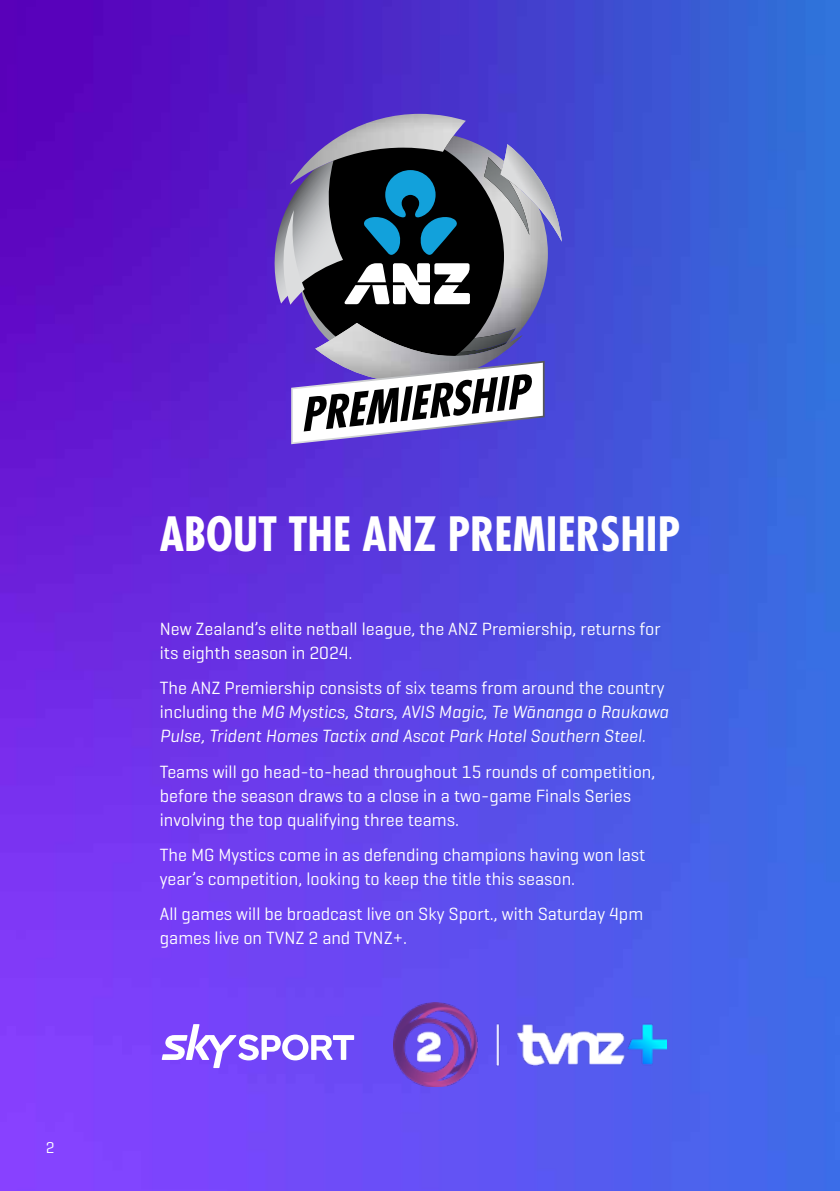
<style>
.page{position:relative;width:840px;height:1191px;background:#fff}
.page>*{position:absolute;margin:0;border:0;box-sizing:border-box;transform-origin:0 0}
.t1{font:700 condensed 46px "Futura Std";color:#fff}
.t2{font:18px/24px "Geogrotesque";color:#fff}
.t3{font:italic 18px/24px "Geogrotesque";color:#fff}
.t4{font:16px "Geogrotesque";color:#fff}
.s1{font-style:normal}
</style>
<div class="page">
<img style="left:0;top:0;width:839px;height:1191px">
<div style="left:294px;top:129px;width:240px;height:236px;background:#000;border-radius:50%"></div>
<img style="left:465px;top:136px;width:82px;height:208px">
<img style="left:483px;top:157px;width:17px;height:78px">
<img style="left:500px;top:144px;width:61px;height:98px">
<img style="left:289px;top:114px;width:176px;height:47px">
<svg style="left:291px;top:323px;width:253px;height:121px"></svg>
<svg style="left:265px;top:161px;width:204px;height:144px"></svg>
<svg style="left:161px;top:1024px;width:193px;height:44px"></svg>
<img style="left:394px;top:1002px;width:272px;height:84px">
<p class="t4" style="left:46px;top:1137px;width:10px">2</p>
<h1 class="t1" style="left:160px;top:505px;width:521px">ABOUT THE ANZ PREMIERSHIP</h1>
<p class="t2" style="left:160px;top:616px;width:502px">New Zealand’s elite netball league, the ANZ Premiership, returns for its eighth season in 2024.</p>
<p class="t3" style="left:160px;top:675px;width:510px"><span class="s1">The ANZ Premiership consists of six teams from around the country including the</span> MG Mystics, Stars, AVIS Magic, Te Wānanga o Raukawa<br>Pulse, Trident Homes Tactix and Ascot Park Hotel Southern Steel.</p>
<p class="t2" style="left:160px;top:759px;width:496px">Teams will go head-to-head throughout 15 rounds of competition, before the season draws to a close in a two-game Finals Series involving the top qualifying three teams.</p>
<p class="t2" style="left:160px;top:842px;width:487px">The MG Mystics come in as defending champions having won last year’s competition, looking to keep the title this season.</p>
<p class="t2" style="left:160px;top:901px;width:484px">All games will be broadcast live on Sky Sport., with Saturday 4pm games live on TVNZ 2 and TVNZ+.</p>
</div>
